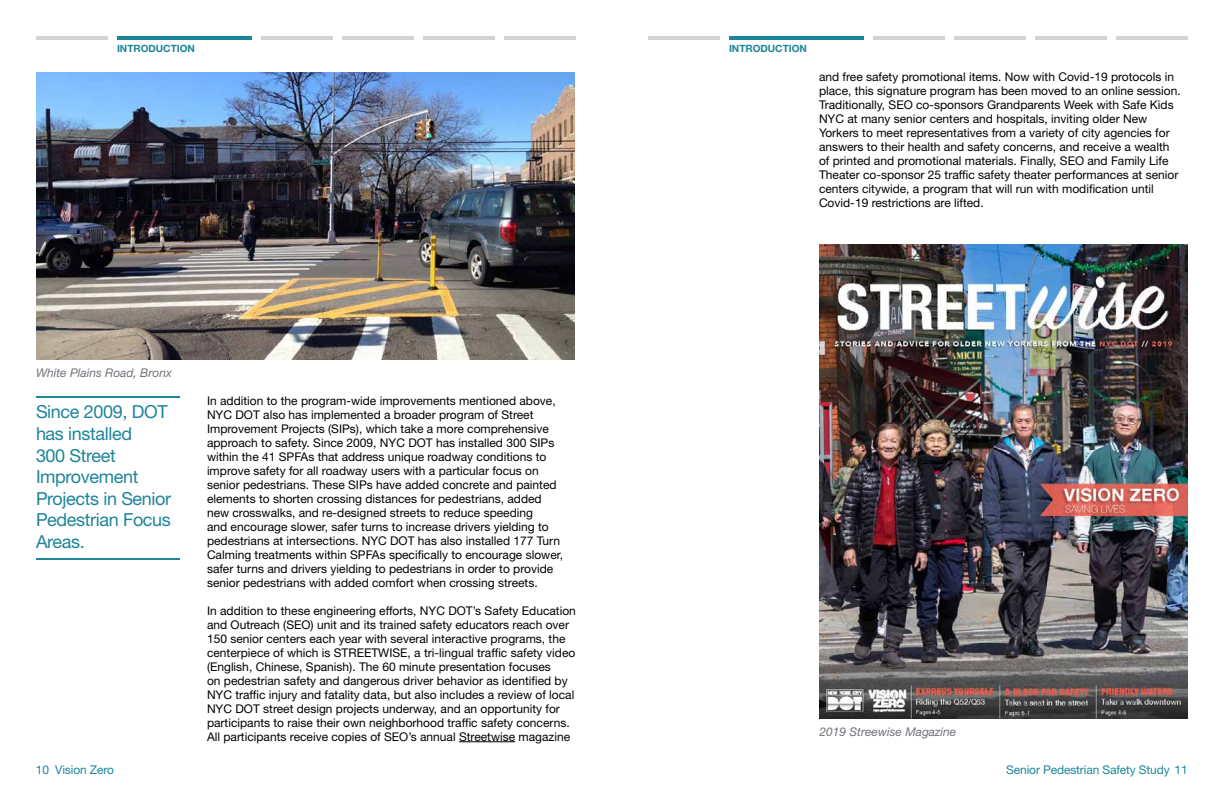
<style>
.page{position:relative;width:1224px;height:792px;background:#fff}
.page>*{position:absolute;margin:0;border:0;box-sizing:border-box;transform-origin:0 0}
.t1{font:18px/21.6px "Helvetica Neue LT Std";letter-spacing:-.02em;color:#1d8599}
.Body_Text_-_Helvetic{font:12px/14px "Helvetica Neue LT Std";color:#000}
.t2{font:italic 12px "Helvetica Neue LT Std";color:#72727a}
.t3{font:12px "Helvetica Neue LT Std";letter-spacing:-.01em;color:#1d8599}
.t4{font:700 10px "Helvetica Neue LT Std";color:#1d8599}
</style>
<div class="page">
<hr style="left:117px;top:36px;width:135px;height:4px;background:#1d8599">
<hr style="left:729px;top:36px;width:135px;height:4px;background:#1d8599">
<hr style="left:504px;top:36px;width:72px;height:4px;background:#d1d3d4">
<hr style="left:1116px;top:36px;width:72px;height:4px;background:#d1d3d4">
<hr style="left:423px;top:36px;width:72px;height:4px;background:#d1d3d4">
<hr style="left:1035px;top:36px;width:72px;height:4px;background:#d1d3d4">
<hr style="left:342px;top:36px;width:72px;height:4px;background:#d1d3d4">
<hr style="left:954px;top:36px;width:72px;height:4px;background:#d1d3d4">
<hr style="left:261px;top:36px;width:72px;height:4px;background:#d1d3d4">
<hr style="left:873px;top:36px;width:72px;height:4px;background:#d1d3d4">
<hr style="left:36px;top:36px;width:72px;height:4px;background:#d1d3d4">
<hr style="left:648px;top:36px;width:72px;height:4px;background:#d1d3d4">
<hr style="left:459px;top:741px;width:56px;height:1px;background:#000">
<hr style="left:36px;top:558px;width:144px;height:2px;background:#1d8599">
<hr style="left:36px;top:396px;width:144px;height:2px;background:#1d8599">
<img style="left:819px;top:245px;width:369px;height:473px">
<img style="left:36px;top:72px;width:539px;height:288px">
<p class="t4" style="left:117px;top:42px;width:79px">INTRODUCTION</p>
<p class="t4" style="left:729px;top:42px;width:79px">INTRODUCTION</p>
<p class="Body_Text_-_Helvetic" style="left:819px;top:69px;width:363px">and free safety promotional items. Now with Covid-19 protocols in place, this signature program has been moved to an online session.<br>Traditionally, SEO co-sponsors Grandparents Week with Safe Kids NYC at many senior centers and hospitals, inviting older New Yorkers to meet representatives from a variety of city agencies for answers to their health and safety concerns, and receive a wealth of printed and promotional materials. Finally, SEO and Family Life Theater co-sponsor 25 traffic safety theater performances at senior centers citywide, a program that will run with modification until Covid-19 restrictions are lifted.</p>
<p class="t2" style="left:36px;top:366px;width:137px">White Plains Road, Bronx</p>
<p class="t1" style="left:36px;top:401px;width:137px">Since 2009, DOT has installed<br>300 Street<br>Improvement<br>Projects in Senior<br>Pedestrian Focus<br>Areas.</p>
<p class="Body_Text_-_Helvetic" style="left:207px;top:393px;width:358px">In addition to the program-wide improvements mentioned above, NYC DOT also has implemented a broader program of Street Improvement Projects (SIPs), which take a more comprehensive approach to safety. Since 2009, NYC DOT has installed 300 SIPs within the 41 SPFAs that address unique roadway conditions to improve safety for all roadway users with a particular focus on senior pedestrians. These SIPs have added concrete and painted elements to shorten crossing distances for pedestrians, added new crosswalks, and re-designed streets to reduce speeding<br>and encourage slower, safer turns to increase drivers yielding to pedestrians at intersections. NYC DOT has also installed 177 Turn Calming treatments within SPFAs specifically to encourage slower, safer turns and drivers yielding to pedestrians in order to provide senior pedestrians with added comfort when crossing streets.</p>
<p class="Body_Text_-_Helvetic" style="left:207px;top:603px;width:370px">In addition to these engineering efforts, NYC DOT’s Safety Education and Outreach (SEO) unit and its trained safety educators reach over 150 senior centers each year with several interactive programs, the centerpiece of which is STREETWISE, a tri-lingual traffic safety video (English, Chinese, Spanish). The 60 minute presentation focuses<br>on pedestrian safety and dangerous driver behavior as identified by NYC traffic injury and fatality data, but also includes a review of local NYC DOT street design projects underway, and an opportunity for participants to raise their own neighborhood traffic safety concerns.<br>All participants receive copies of SEO’s annual Streetwise magazine</p>
<p class="t2" style="left:820px;top:725px;width:138px">2019 Streewise Magazine</p>
<p class="t3" style="left:36px;top:762px;width:80px">10 Vision Zero</p>
<p class="t3" style="left:1006px;top:762px;width:183px">Senior Pedestrian Safety Study 11</p>
</div>
